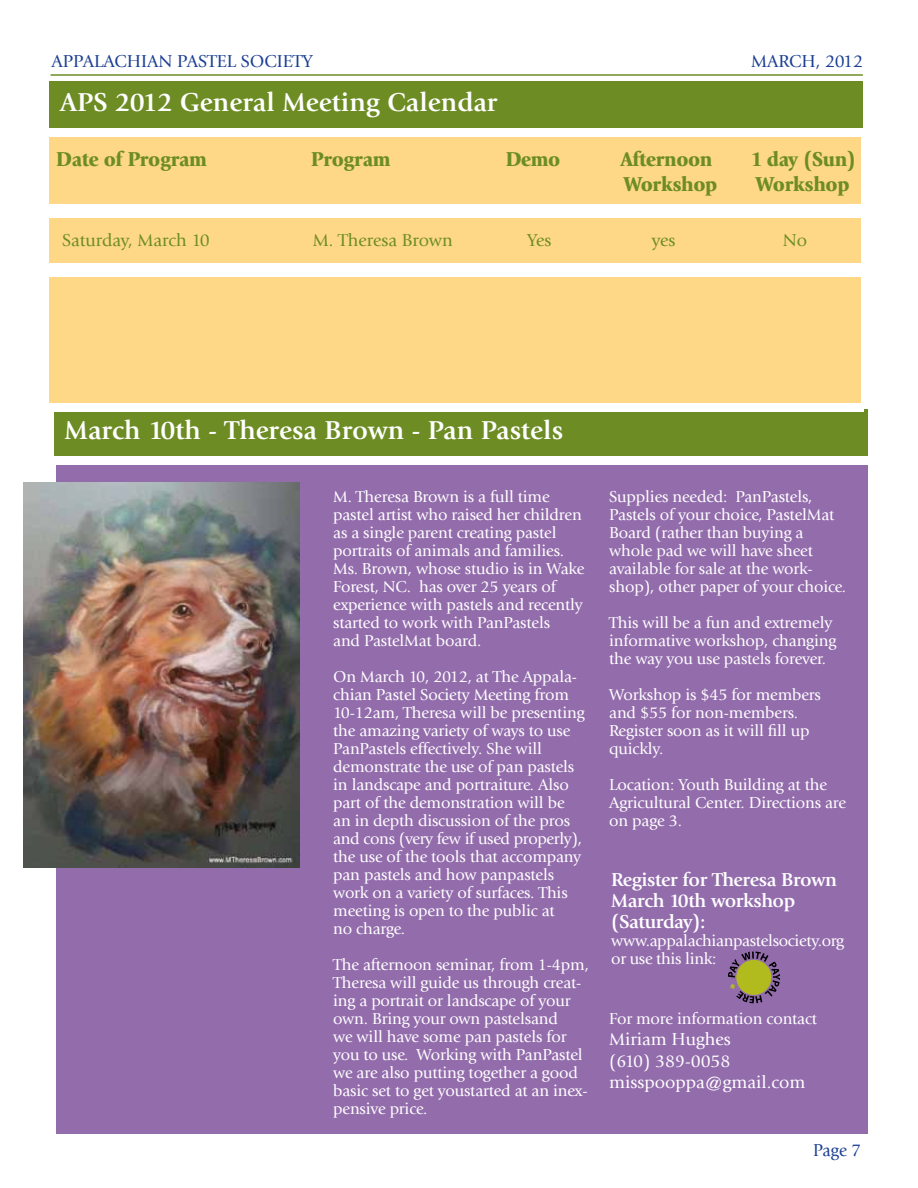
<style>
.page{position:relative;width:918px;height:1188px;background:#fff}
.page>*{position:absolute;margin:0;border:0;box-sizing:border-box;transform-origin:0 0}
.t1{font:700 27px "Giovanni";color:#fff}
.t2{font:900 21px "Giovanni";letter-spacing:-.02em;color:#6d8d24;scale:.95 1}
.t3{font:700 19.5px/21px "Giovanni";letter-spacing:-.02em;color:#fff}
.t4{font:18px/21.6px "Giovanni";color:#fff}
.t5{font:18px "Giovanni";color:#6d8d24}
.t6{font:18px "Giovanni";color:#1c3f94}
.t7{font:18px "Giovanni";color:#1c3f94;scale:.95 1}
.t8{font:16.5px/18px "Giovanni";letter-spacing:-.01em;color:#fff}
</style>
<div class="page">
<div style="left:50px;top:81px;width:813px;height:47px;background:#6d8d24"></div>
<hr style="left:51px;top:74px;width:812px;height:2px;background:#6d8d24">
<div style="left:49px;top:137px;width:812px;height:266px;background:#fed887"></div>
<div style="left:44px;top:264px;width:828px;height:13px;background:#fff"></div>
<div style="left:49px;top:204px;width:827px;height:14px;background:#fff"></div>
<div style="left:56px;top:437px;width:811px;height:697px;background:#936cac"></div>
<div style="left:54px;top:409px;width:813px;height:49px;background:#6d8d24"></div>
<div style="left:54px;top:456px;width:827px;height:9px;background:#fff"></div>
<div style="left:37px;top:403px;width:827px;height:8px;background:#fff"></div>
<img style="left:24px;top:483px;width:275px;height:384px">
<svg style="left:728px;top:951px;width:52px;height:52px"></svg>
<div style="left:736px;top:960px;width:35px;height:35px;background:#b2bb1e;border-radius:50%"></div>
<p class="t6" style="left:51px;top:51px;width:263px">APPALACHIAN PASTEL SOCIETY</p>
<p class="t6" style="left:751px;top:51px;width:114px">MARCH, 2012</p>
<h1 class="t1" style="left:60px;top:86px;width:439px">APS 2012 General Meeting Calendar</h1>
<p class="t2" style="left:56px;top:147px;width:160px">Date of Program</p>
<p class="t2" style="left:311px;top:147px;width:85px">Program</p>
<p class="t2" style="left:506px;top:147px;width:59px">Demo</p>
<p class="t2" style="left:620px;top:147px;width:98px">Afternoon</p>
<p class="t2" style="left:751px;top:147px;width:112px">1 day (Sun)</p>
<p class="t2" style="left:623px;top:172px;width:100px">Workshop</p>
<p class="t2" style="left:756px;top:172px;width:100px">Workshop</p>
<p class="t5" style="left:62px;top:230px;width:149px">Saturday, March 10</p>
<p class="t5" style="left:313px;top:230px;width:142px">M. Theresa Brown</p>
<p class="t5" style="left:527px;top:230px;width:26px">Yes</p>
<p class="t5" style="left:652px;top:230px;width:25px">yes</p>
<p class="t5" style="left:783px;top:230px;width:26px">No</p>
<h1 class="t1" style="left:65px;top:415px;width:500px">March 10th - Theresa Brown - Pan Pastels</h1>
<p class="t8" style="left:333px;top:487px;width:253px">M. Theresa Brown is a full time pastel artist who raised her children as a single parent creating pastel portraits of animals and families.<br>Ms. Brown, whose studio is in Wake<br>Forest, NC. has over 25 years of experience with pastels and recently started to work with PanPastels<br>and PastelMat board.</p>
<p class="t8" style="left:333px;top:667px;width:253px">On March 10, 2012, at The Appala&shy;chian Pastel Society Meeting from<br>10-12am, Theresa will be presenting the amazing variety of ways to use<br>PanPastels effectively. She will demonstrate the use of pan pastels in landscape and portraiture. Also part of the demonstration will be an in depth discussion of the pros and cons (very few if used properly), the use of the tools that accompany pan pastels and how panpastels work on a variety of surfaces. This meeting is open to the public at<br>no charge.</p>
<p class="t8" style="left:333px;top:955px;width:257px">The afternoon seminar, from 1-4pm,<br>Theresa will guide us through creat&shy;ing a portrait or landscape of your own. Bring your own pastelsand<br>we will have some pan pastels for you to use. Working with PanPastel we are also putting together a good basic set to get youstarted at an inex&shy;pensive price.</p>
<p class="t8" style="left:609px;top:487px;width:238px">Supplies needed: PanPastels,<br>Pastels of your choice, PastelMat<br>Board (rather than buying a whole pad we will have sheet available for sale at the work&shy;shop), other paper of your choice.</p>
<p class="t8" style="left:609px;top:613px;width:229px">This will be a fun and extremely informative workshop, changing the way you use pastels forever.</p>
<p class="t8" style="left:609px;top:685px;width:213px">Workshop is $45 for members and $55 for non-members.<br>Register soon as it will fill up quickly.</p>
<p class="t8" style="left:609px;top:775px;width:238px">Location: Youth Building at the<br>Agricultural Center. Directions are on page 3.</p>
<p class="t3" style="left:611px;top:869px;width:227px">Register for Theresa Brown<br>March 10th workshop (Saturday):</p>
<p class="t8" style="left:611px;top:932px;width:234px">www.appalachianpastelsociety.org or use this link:</p>
<p class="t8" style="left:609px;top:1009px;width:209px">For more information contact</p>
<p class="t4" style="left:609px;top:1029px;width:198px">Miriam Hughes<br>(610) 389-0058 misspooppa@gmail.com</p>
<p class="t7" style="left:813px;top:1140px;width:52px">Page 7</p>
</div>
